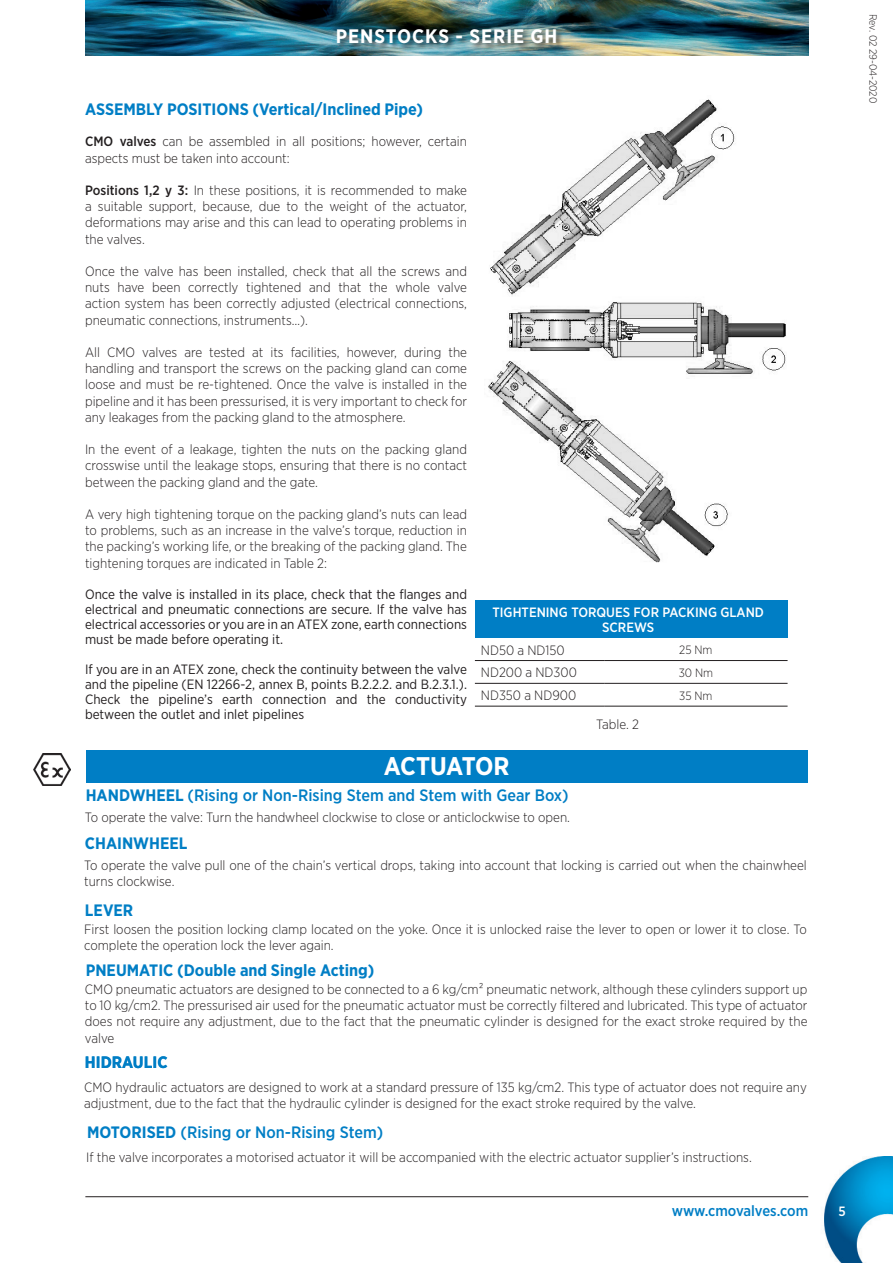
<style>
.page{position:relative;width:893px;height:1263px;background:#fff}
.page>*{position:absolute;margin:0;border:0;box-sizing:border-box;transform-origin:0 0}
.t1{font:700 25.5px "Gotham Narrow";letter-spacing:-.02em;color:#fff}
.t2{font:700 19.5px "Gotham Narrow";letter-spacing:.05em;color:#fff}
.t3{font:700 16.5px "Gotham Narrow";color:#007ec5}
.t4{font:500 16.5px "Gotham Narrow";color:#007ec5}
.t5{font:500 15px "Gotham Narrow";letter-spacing:-.005em;color:#007ec5}
.t6{font:300 13.5px/16.2px "Gotham Narrow";color:#231f20;text-align:justify}
.t7{font:13.5px/15px "Gotham Narrow";color:#231f20;text-align:justify}
.t8{font:500 13.5px/15px "Gotham Narrow";color:#fff;text-align:center}
.t9{font:300 12px "Gotham Narrow";color:#231f20}
.t10{font:300 10.5px "Gotham Narrow";letter-spacing:-.005em;color:#231f20}
.s1{font-weight:500}
.s2{font-weight:700}
</style>
<div class="page">
<img style="left:85px;top:0;width:723px;height:56px">
<img style="left:824px;top:1156px;width:69px;height:107px">
<hr style="left:85px;top:1196px;width:723px;height:1px;background:#231f20">
<div style="left:335px;top:28px;width:229px;height:22px;background:#231f20;opacity:.75"></div>
<img style="left:488px;top:99px;width:298px;height:464px">
<img style="left:33px;top:753px;width:38px;height:32px">
<div style="left:475px;top:600px;width:313px;height:38px;background:#007ec5"></div>
<hr style="left:475px;top:660px;width:129px;height:1px;background:#231f20">
<hr style="left:604px;top:660px;width:184px;height:1px;background:#231f20">
<hr style="left:475px;top:683px;width:129px;height:1px;background:#231f20">
<hr style="left:604px;top:683px;width:184px;height:1px;background:#231f20">
<hr style="left:475px;top:706px;width:129px;height:1px;background:#231f20">
<hr style="left:604px;top:706px;width:184px;height:1px;background:#231f20">
<div style="left:86px;top:750px;width:722px;height:32px;background:#007ec5"></div>
<h2 class="t2" style="left:336px;top:23px;width:223px">PENSTOCKS - SERIE GH</h2>
<p class="t3" style="left:85px;top:99px;width:340px">ASSEMBLY POSITIONS (Vertical/Inclined Pipe)</p>
<p class="t6" style="left:85px;top:133px;width:383px"><span class="s1">CMO valves</span> can be assembled in all positions; however, certain aspects must be taken into account:</p>
<p class="t6" style="left:85px;top:182px;width:384px"><span class="s1">Positions 1,2 y 3:</span> In these positions, it is recommended to make a suitable support, because, due to the weight of the actuator, deformations may arise and this can lead to operating problems in the valves.</p>
<p class="t6" style="left:85px;top:263px;width:384px">Once the valve has been installed, check that all the screws and nuts have been correctly tightened and that the whole valve action system has been correctly adjusted (electrical connections, pneumatic connections, instruments…).</p>
<p class="t6" style="left:85px;top:344px;width:384px">All CMO valves are tested at its facilities, however, during the handling and transport the screws on the packing gland can come loose and must be re-tightened. Once the valve is installed in the pipeline and it has been pressurised, it is very important to check for any leakages from the packing gland to the atmosphere.</p>
<p class="t6" style="left:85px;top:441px;width:383px">In the event of a leakage, tighten the nuts on the packing gland crosswise until the leakage stops, ensuring that there is no contact between the packing gland and the gate.</p>
<p class="t6" style="left:85px;top:506px;width:384px">A very high tightening torque on the packing gland’s nuts can lead to problems, such as an increase in the valve’s torque, reduction in the packing’s working life, or the breaking of the packing gland. The tightening torques are indicated in Table 2:</p>
<p class="t7" style="left:85px;top:586px;width:384px">Once the valve is installed in its place, check that the flanges and electrical and pneumatic connections are secure. If the valve has electrical accessories or you are in an ATEX zone, earth connections must be made before operating it.</p>
<p class="t7" style="left:85px;top:661px;width:383px">If you are in an ATEX zone, check the continuity between the valve and the pipeline (EN 12266-2, annex B, points B.2.2.2. and B.2.3.1.).<br>Check the pipeline’s earth connection and the conductivity between the outlet and inlet pipelines</p>
<p class="t8" style="left:492px;top:604px;width:273px">TIGHTENING TORQUES FOR PACKING GLAND<br>SCREWS</p>
<p class="t6" style="left:481px;top:641px;width:85px">ND50 a ND150</p>
<p class="t9" style="left:679px;top:642px;width:35px">25 Nm</p>
<p class="t6" style="left:481px;top:664px;width:97px">ND200 a ND300</p>
<p class="t9" style="left:679px;top:665px;width:36px">30 Nm</p>
<p class="t6" style="left:481px;top:687px;width:97px">ND350 a ND900</p>
<p class="t9" style="left:679px;top:688px;width:35px">35 Nm</p>
<p class="t6" style="left:596px;top:716px;width:44px">Table. 2</p>
<p class="t1" style="left:384px;top:749px;width:127px">ACTUATOR</p>
<p class="t4" style="left:86px;top:785px;width:484px"><span class="s2">HANDWHEEL</span> (Rising or Non-Rising Stem and Stem with Gear Box)</p>
<p class="t3" style="left:85px;top:833px;width:104px">CHAINWHEEL</p>
<p class="t6" style="left:85px;top:808px;width:487px">To operate the valve: Turn the handwheel clockwise to close or anticlockwise to open.</p>
<p class="t6" style="left:84px;top:857px;width:724px">To operate the valve pull one of the chain’s vertical drops, taking into account that locking is carried out when the chainwheel turns clockwise.</p>
<p class="t3" style="left:85px;top:899px;width:50px">LEVER</p>
<p class="t6" style="left:84px;top:921px;width:724px">First loosen the position locking clamp located on the yoke. Once it is unlocked raise the lever to open or lower it to close. To complete the operation lock the lever again.</p>
<p class="t3" style="left:86px;top:959px;width:290px">PNEUMATIC (Double and Single Acting)</p>
<p class="t6" style="left:85px;top:981px;width:724px">CMO pneumatic actuators are designed to be connected to a 6 kg/cm² pneumatic network, although these cylinders support up to 10 kg/cm2. The pressurised air used for the pneumatic actuator must be correctly filtered and lubricated. This type of actuator does not require any adjustment, due to the fact that the pneumatic cylinder is designed for the exact stroke required by the valve</p>
<p class="t3" style="left:85px;top:1052px;width:84px">HIDRAULIC</p>
<p class="t6" style="left:84px;top:1079px;width:724px">CMO hydraulic actuators are designed to work at a standard pressure of 135 kg/cm2. This type of actuator does not require any adjustment, due to the fact that the hydraulic cylinder is designed for the exact stroke required by the valve.</p>
<p class="t4" style="left:87px;top:1122px;width:298px"><span class="s2">MOTORISED</span> (Rising or Non-Rising Stem)</p>
<p class="t6" style="left:86px;top:1149px;width:667px">If the valve incorporates a motorised actuator it will be accompanied with the electric actuator supplier’s instructions.</p>
<p class="t5" style="left:672px;top:1201px;width:138px">www.cmovalves.com</p>
<p class="t8" style="left:838px;top:1203px;width:9px">5</p>
<p class="t10" style="left:880px;top:14px;width:91px;rotate:90deg">Rev. 02 29-04-2020</p>
</div>
